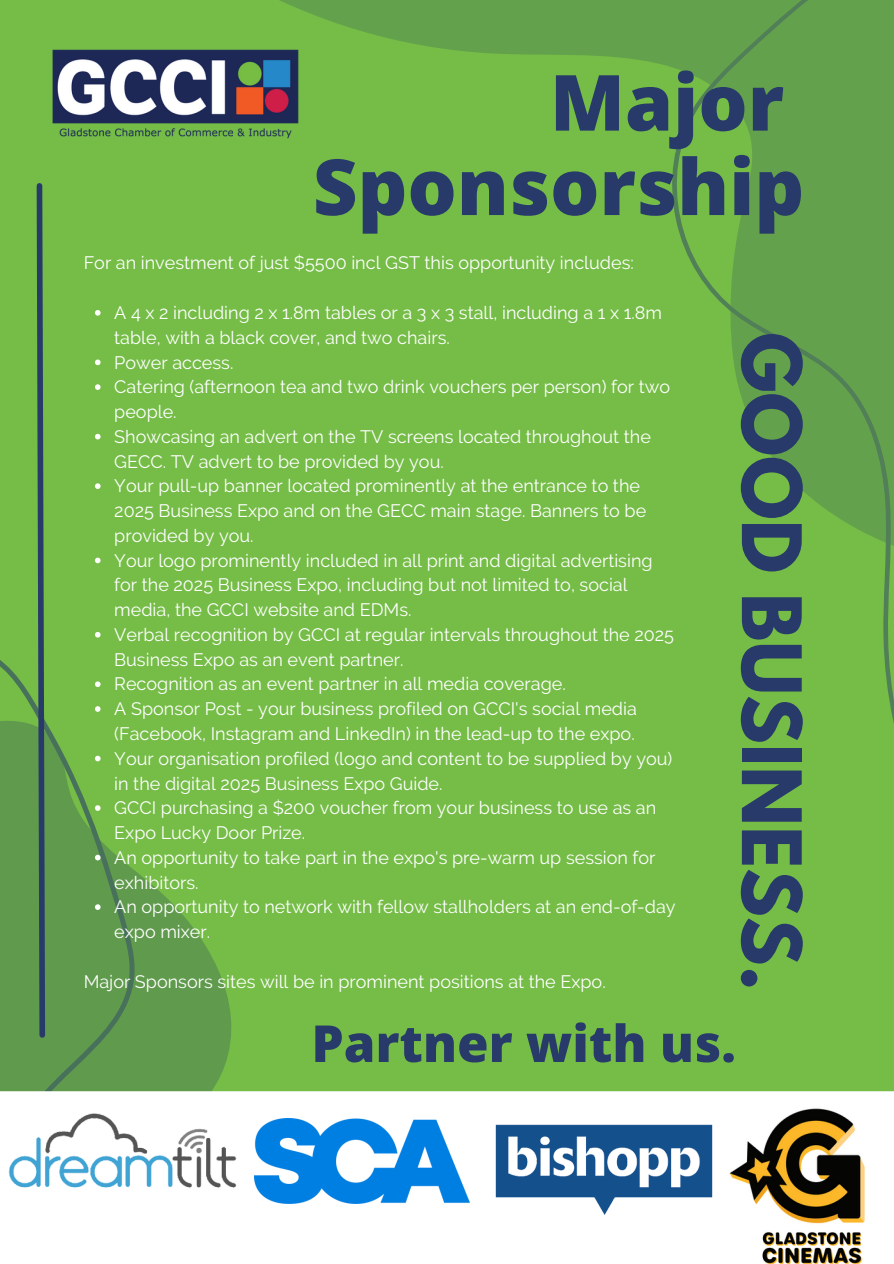
<style>
.page{position:relative;width:894px;height:1264px;background:#fff}
.page>*{position:absolute;margin:0;border:0;box-sizing:border-box;transform-origin:0 0}
.t1{font:800 77.55px/84.3px "Open Sans";color:#283a6a;text-align:right}
.t2{font:700 72.45px "League Spartan";color:#283a6a}
.t3{font:800 51px "Open Sans";color:#283a6a}
.t4{font:18px/24.8px "Raleway";color:#fff}
</style>
<div class="page">
<div style="left:0;top:0;width:893px;height:1263px;background:#75bd47"></div>
<svg style="left:136px;top:872px;width:95px;height:219px;fill:#609a4d"></svg>
<svg style="left:0;top:660px;width:136px;height:431px;fill:#609a4d"></svg>
<svg style="left:280px;top:0;width:378px;height:64px;fill:#64a14c"></svg>
<svg style="left:658px;top:0;width:235px;height:719px;fill:#69a94c"></svg>
<img style="left:52px;top:38px;width:260px;height:101px">
<svg style="left:95px;top:310px;width:5px;height:5px"></svg>
<svg style="left:95px;top:359px;width:5px;height:6px"></svg>
<svg style="left:95px;top:384px;width:5px;height:6px"></svg>
<svg style="left:95px;top:434px;width:5px;height:5px"></svg>
<svg style="left:95px;top:483px;width:5px;height:6px"></svg>
<svg style="left:95px;top:557px;width:5px;height:6px"></svg>
<svg style="left:95px;top:632px;width:5px;height:5px"></svg>
<svg style="left:95px;top:681px;width:5px;height:6px"></svg>
<svg style="left:95px;top:706px;width:5px;height:5px"></svg>
<svg style="left:95px;top:755px;width:5px;height:6px"></svg>
<svg style="left:95px;top:805px;width:5px;height:5px"></svg>
<svg style="left:95px;top:854px;width:5px;height:6px"></svg>
<svg style="left:95px;top:904px;width:5px;height:5px"></svg>
<svg style="left:34px;top:183px;width:14px;height:857px"></svg>
<div style="left:0;top:1091px;width:893px;height:172px;background:#fff"></div>
<img style="left:254px;top:1118px;width:215px;height:85px">
<img style="left:8px;top:1113px;width:229px;height:75px">
<img style="left:495px;top:1124px;width:218px;height:91px">
<img style="left:729px;top:1108px;width:136px;height:155px">
<p class="t1" style="left:313px;top:58px;width:493px">Major<br>Sponsorship</p>
<h2 class="t4" style="left:84px;top:251px;width:551px">For an investment of just $5500 incl GST this opportunity includes:</h2>
<p class="t4" style="left:114px;top:300px;width:549px">A 4 x 2 including 2 x 1.8m tables or a 3 x 3 stall, including a 1 x 1.8m table, with a black cover, and two chairs.</p>
<p class="t4" style="left:114px;top:350px;width:121px">Power access.</p>
<p class="t4" style="left:114px;top:374px;width:557px">Catering (afternoon tea and two drink vouchers per person) for two people.</p>
<p class="t4" style="left:114px;top:424px;width:538px">Showcasing an advert on the TV screens located throughout the<br>GECC. TV advert to be provided by you.</p>
<p class="t4" style="left:114px;top:473px;width:533px">Your pull-up banner located prominently at the entrance to the<br>2025 Business Expo and on the GECC main stage. Banners to be provided by you.</p>
<p class="t4" style="left:114px;top:548px;width:539px">Your logo prominently included in all print and digital advertising for the 2025 Business Expo, including but not limited to, social media, the GCCI website and EDMs.</p>
<p class="t4" style="left:114px;top:622px;width:561px">Verbal recognition by GCCI at regular intervals throughout the 2025<br>Business Expo as an event partner.</p>
<p class="t4" style="left:114px;top:671px;width:453px">Recognition as an event partner in all media coverage.</p>
<p class="t4" style="left:114px;top:696px;width:524px">A Sponsor Post - your business profiled on GCCI's social media (Facebook, Instagram and LinkedIn) in the lead-up to the expo.</p>
<p class="t4" style="left:114px;top:746px;width:559px">Your organisation profiled (logo and content to be supplied by you) in the digital 2025 Business Expo Guide.</p>
<p class="t4" style="left:114px;top:795px;width:543px">GCCI purchasing a $200 voucher from your business to use as an<br>Expo Lucky Door Prize.</p>
<p class="t4" style="left:114px;top:845px;width:542px">An opportunity to take part in the expo's pre-warm up session for exhibitors.</p>
<p class="t4" style="left:114px;top:894px;width:562px">An opportunity to network with fellow stallholders at an end-of-day expo mixer.</p>
<p class="t4" style="left:84px;top:968px;width:523px">Major Sponsors sites will be in prominent positions at the Expo.</p>
<p class="t3" style="left:311px;top:1007px;width:426px">Partner with us.</p>
<p class="t2" style="left:806px;top:332px;width:660px;rotate:90deg">GOOD BUSINESS.</p>
</div>
